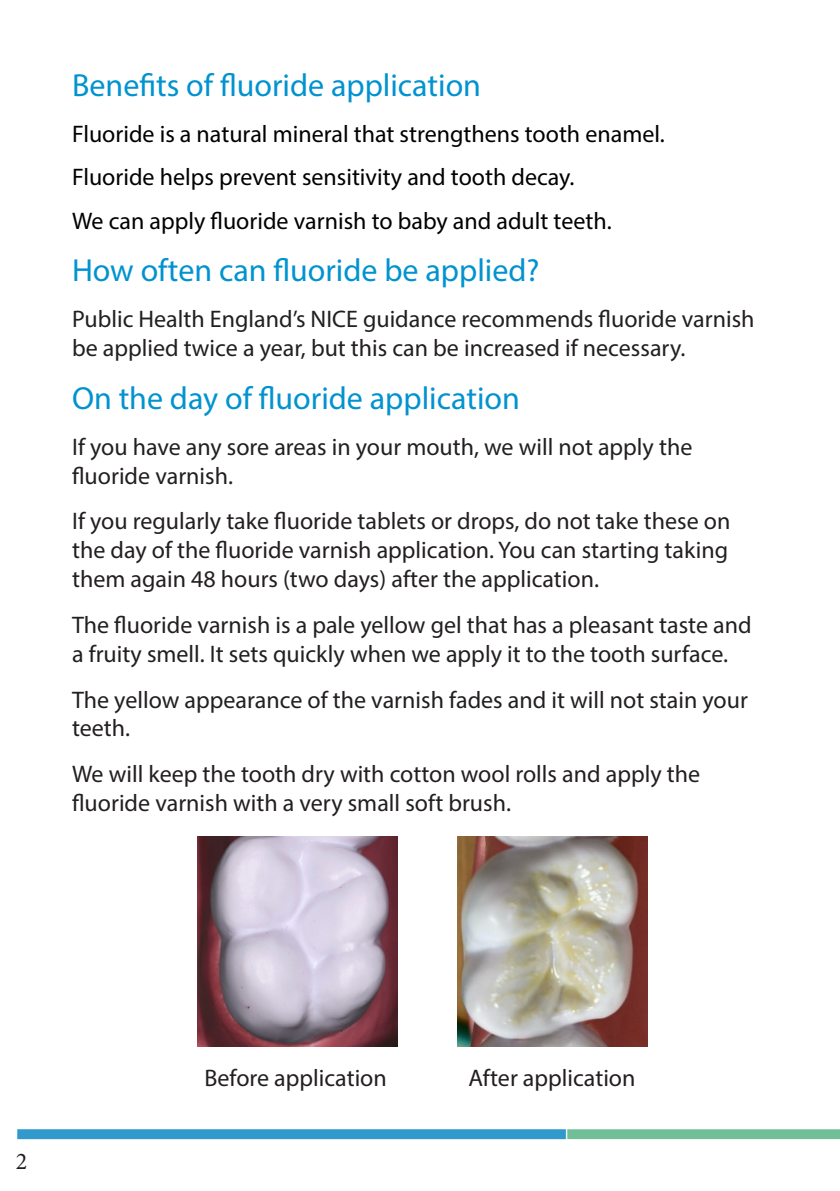
<style>
.page{position:relative;width:840px;height:1191px;background:#fff}
.page>*{position:absolute;margin:0;border:0;box-sizing:border-box;transform-origin:0 0}
.Subtitle{font:32px "Myriad Pro";color:#0093d0}
.t1{font:24px/28.8px "Myriad Pro";color:#231f20}
.Subtitle-2{font:24px "Myriad Pro";color:#000001}
.t2{font:24px "Minion Pro";color:#231f20}
</style>
<div class="page">
<img style="left:17px;top:1129px;width:822px;height:11px">
<img style="left:197px;top:836px;width:200px;height:210px">
<img style="left:457px;top:836px;width:190px;height:210px">
<p class="Subtitle" style="left:72px;top:66px;width:410px">Benefits of fluoride application</p>
<p class="Subtitle-2" style="left:72px;top:119px;width:594px">Fluoride is a natural mineral that strengthens tooth enamel.</p>
<p class="Subtitle-2" style="left:72px;top:162px;width:503px">Fluoride helps prevent sensitivity and tooth decay.</p>
<p class="Subtitle-2" style="left:72px;top:206px;width:541px">We can apply fluoride varnish to baby and adult teeth.</p>
<p class="Subtitle" style="left:72px;top:251px;width:468px">How often can fluoride be applied?</p>
<p class="t1" style="left:72px;top:304px;width:683px">Public Health England’s NICE guidance recommends fluoride varnish be applied twice a year, but this can be increased if necessary.</p>
<p class="Subtitle" style="left:72px;top:378px;width:449px">On the day of fluoride application</p>
<p class="t1" style="left:72px;top:432px;width:621px">If you have any sore areas in your mouth, we will not apply the fluoride varnish.</p>
<p class="t1" style="left:72px;top:506px;width:659px;text-align:justify">If you regularly take fluoride tablets or drops, do not take these on the day of the fluoride varnish application. You can starting taking them again 48 hours (two days) after the application.</p>
<p class="t1" style="left:72px;top:610px;width:680px">The fluoride varnish is a pale yellow gel that has a pleasant taste and a fruity smell. It sets quickly when we apply it to the tooth surface.</p>
<p class="t1" style="left:72px;top:684px;width:677px">The yellow appearance of the varnish fades and it will not stain your teeth.</p>
<p class="t1" style="left:72px;top:759px;width:629px">We will keep the tooth dry with cotton wool rolls and apply the fluoride varnish with a very small soft brush.</p>
<p class="t2" style="left:16px;top:1145px;width:13px">2</p>
<p class="t1" style="left:204px;top:1063px;width:184px">Before application</p>
<p class="t1" style="left:468px;top:1063px;width:168px">After application</p>
</div>
